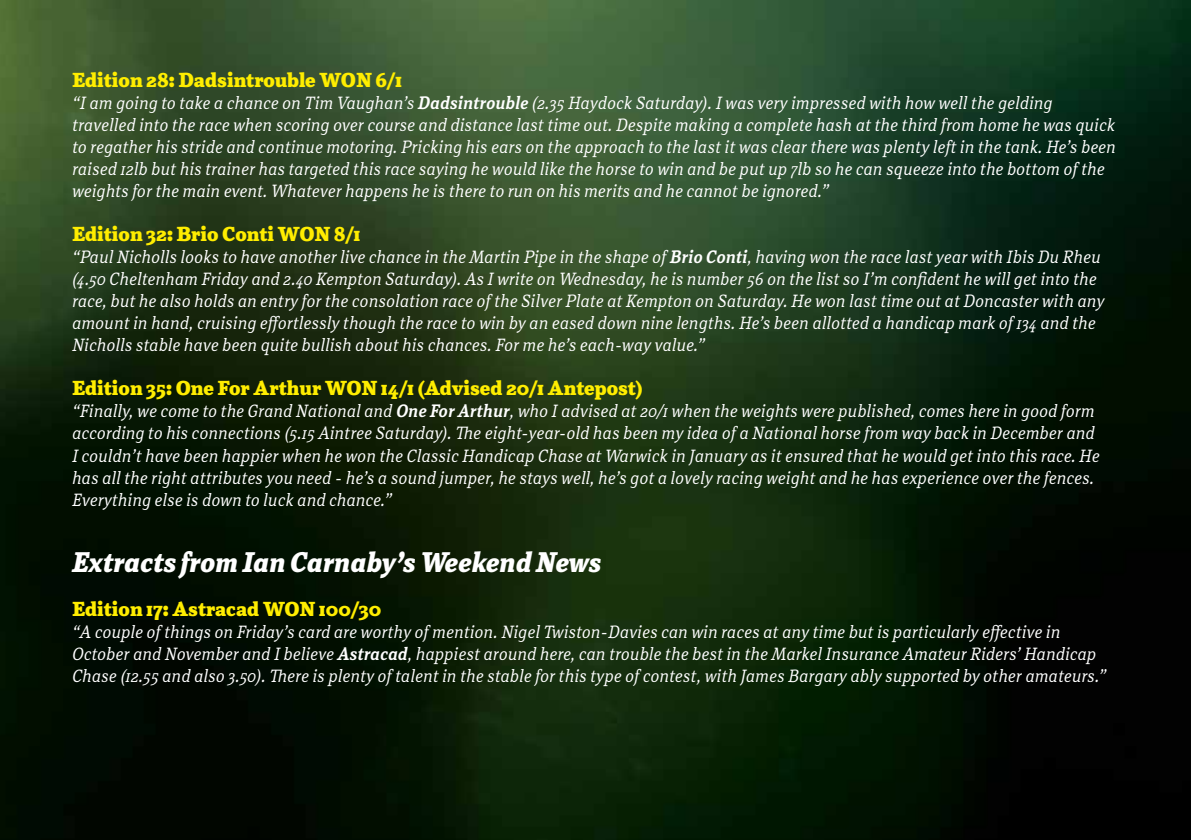
<style>
.page{position:relative;width:1191px;height:840px;background:#fff}
.page>*{position:absolute;margin:0;border:0;box-sizing:border-box;transform-origin:0 0}
.t1{font:italic 900 28px "Rail";color:#fff}
.t2{font:900 20px "Rail";color:#ffed00}
.t3{font:italic 18px/22px "Rail";color:#fff}
.s1{font-weight:700}
</style>
<div class="page">
<img style="left:0;top:0;width:1191px;height:839px">
<p class="t2" style="left:72px;top:66px;width:331px">Edition 28: Dadsintrouble WON 6/1</p>
<p class="t3" style="left:72px;top:92px;width:1045px">“I am going to take a chance on Tim Vaughan’s <span class="s1">Dadsintrouble</span> (2.35 Haydock Saturday). I was very impressed with how well the gelding travelled into the race when scoring over course and distance last time out. Despite making a complete hash at the third from home he was quick to regather his stride and continue motoring. Pricking his ears on the approach to the last it was clear there was plenty left in the tank. He’s been raised 12lb but his trainer has targeted this race saying he would like the horse to win and be put up 7lb so he can squeeze into the bottom of the weights for the main event. Whatever happens he is there to run on his merits and he cannot be ignored.”</p>
<p class="t2" style="left:72px;top:220px;width:290px">Edition 32: Brio Conti WON 8/1</p>
<p class="t3" style="left:72px;top:246px;width:1034px">“Paul Nicholls looks to have another live chance in the Martin Pipe in the shape of <span class="s1">Brio Conti</span>, having won the race last year with Ibis Du Rheu (4.50 Cheltenham Friday and 2.40 Kempton Saturday). As I write on Wednesday, he is number 56 on the list so I’m confident he will get into the race, but he also holds an entry for the consolation race of the Silver Plate at Kempton on Saturday. He won last time out at Doncaster with any amount in hand, cruising effortlessly though the race to win by an eased down nine lengths. He’s been allotted a handicap mark of 134 and the Nicholls stable have been quite bullish about his chances. For me he’s each-way value.”</p>
<p class="t2" style="left:72px;top:374px;width:573px">Edition 35: One For Arthur WON 14/1 (Advised 20/1 Antepost)</p>
<p class="t3" style="left:72px;top:400px;width:1029px">“Finally, we come to the Grand National and <span class="s1">One For Arthur</span>, who I advised at 20/1 when the weights were published, comes here in good form according to his connections (5.15 Aintree Saturday). The eight-year-old has been my idea of a National horse from way back in December and I couldn’t have been happier when he won the Classic Handicap Chase at Warwick in January as it ensured that he would get into this race. He has all the right attributes you need - he’s a sound jumper, he stays well, he’s got a lovely racing weight and he has experience over the fences.<br>Everything else is down to luck and chance.”</p>
<h1 class="t1" style="left:72px;top:542px;width:531px">Extracts from Ian Carnaby’s Weekend News</h1>
<p class="t2" style="left:72px;top:594px;width:311px">Edition 17: Astracad WON 100/30</p>
<p class="t3" style="left:72px;top:620px;width:1035px">“A couple of things on Friday’s card are worthy of mention. Nigel Twiston-Davies can win races at any time but is particularly effective in<br>October and November and I believe <span class="s1">Astracad</span>, happiest around here, can trouble the best in the Markel Insurance Amateur Riders’ Handicap<br>Chase (12.55 and also 3.50). There is plenty of talent in the stable for this type of contest, with James Bargary ably supported by other amateurs.”</p>
</div>
